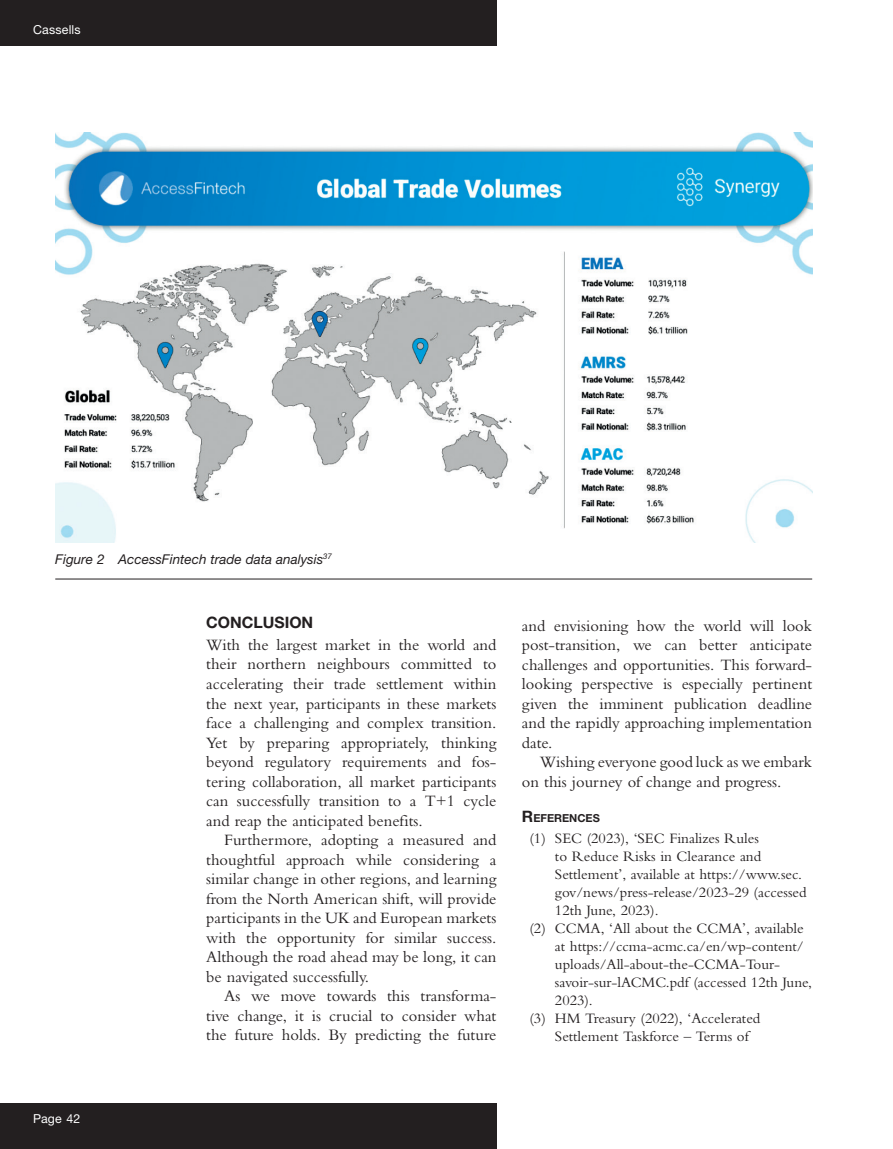
<style>
.page{position:relative;width:893px;height:1149px;background:#fff}
.page>*{position:absolute;margin:0;border:0;box-sizing:border-box;transform-origin:0 0}
.text_indent{font:16.5px/19.5px "Bembo MT Pro";color:#231f20;text-align:justify}
.text{font:16.5px/19.5px "Bembo MT Pro";color:#231f20;text-align:justify}
.a_head{font:700 15.75px "Helvetica Neue LT Pro";color:#231f20}
.notes_refs__1_2fig{font:15px/18px "Bembo MT Pro";color:#231f20}
.captions_with_rule{font:italic 13.5px "Helvetica Neue LT Pro";color:#231f20}
.t1{font:12.3px "Helvetica Neue LT Pro";letter-spacing:.01em;color:#fff}
.notes_refs_acks_head{font:700 10.95px "Helvetica Neue LT Pro";color:#231f20}
.s1{font-size:15.75px}
</style>
<div class="page">
<div style="left:0;top:0;width:496px;height:46px;background:#231f20"></div>
<div style="left:0;top:1103px;width:496px;height:45px;background:#231f20"></div>
<img style="left:55px;top:132px;width:757px;height:410px">
<hr style="left:55px;top:578px;width:757px;height:1px;background:#231f20">
<p class="t1" style="left:33px;top:22px;width:49px">Cassells</p>
<p class="captions_with_rule" style="left:55px;top:550px;width:278px">Figure 2 AccessFintech trade data analysis<sup>37</sup></p>
<p class="a_head" style="left:206px;top:612px;width:109px">CONCLUSION</p>
<p class="text" style="left:206px;top:634px;width:292px">With the largest market in the world and their northern neighbours committed to accelerating their trade settlement within the next year, participants in these markets face a challenging and complex transition.<br>Yet by preparing appropriately, thinking beyond regulatory requirements and fos&shy;tering collaboration, all market participants can successfully transition to a T+1 cycle and reap the anticipated benefits.</p>
<p class="text_indent" style="left:206px;top:829px;width:292px;text-indent:18px">Furthermore, adopting a measured and thoughtful approach while considering a similar change in other regions, and learning from the North American shift, will provide participants in the UK and European markets with the opportunity for similar success.<br>Although the road ahead may be long, it can be navigated successfully.</p>
<p class="text_indent" style="left:206px;top:985px;width:292px;text-indent:18px">As we move towards this transforma&shy;tive change, it is crucial to consider what the future holds. By predicting the future</p>
<p class="text_indent" style="left:522px;top:615px;width:292px">and envisioning how the world will look post-transition, we can better anticipate challenges and opportunities. This forward&shy;looking perspective is especially pertinent given the imminent publication deadline and the rapidly approaching implementation date.</p>
<p class="text_indent" style="left:522px;top:751px;width:292px;text-indent:18px">Wishing everyone good luck as we embark on this journey of change and progress.</p>
<p class="notes_refs_acks_head" style="left:522px;top:810px;width:79px"><span class="s1">R</span>EFERENCES</p>
<p class="notes_refs__1_2fig" style="left:555px;top:828px;width:253px;text-indent:-26px">(1) SEC (2023), ‘SEC Finalizes Rules<br>to Reduce Risks in Clearance and Settlement’, available at https://www.sec. gov/news/press-release/2023-29 (accessed 12th June, 2023).</p>
<p class="notes_refs__1_2fig" style="left:555px;top:918px;width:259px;text-indent:-26px">(2) CCMA, ‘All about the CCMA’, available at https://ccma-acmc.ca/en/wp-content/ uploads/All-about-the-CCMA-Tour&shy;savoir-sur-lACMC.pdf (accessed 12th June, 2023).</p>
<p class="notes_refs__1_2fig" style="left:555px;top:1008px;width:207px;text-indent:-26px">(3) HM Treasury (2022), ‘Accelerated<br>Settlement Taskforce – Terms of</p>
<p class="t1" style="left:33px;top:1110px;width:49px">Page 42</p>
</div>
